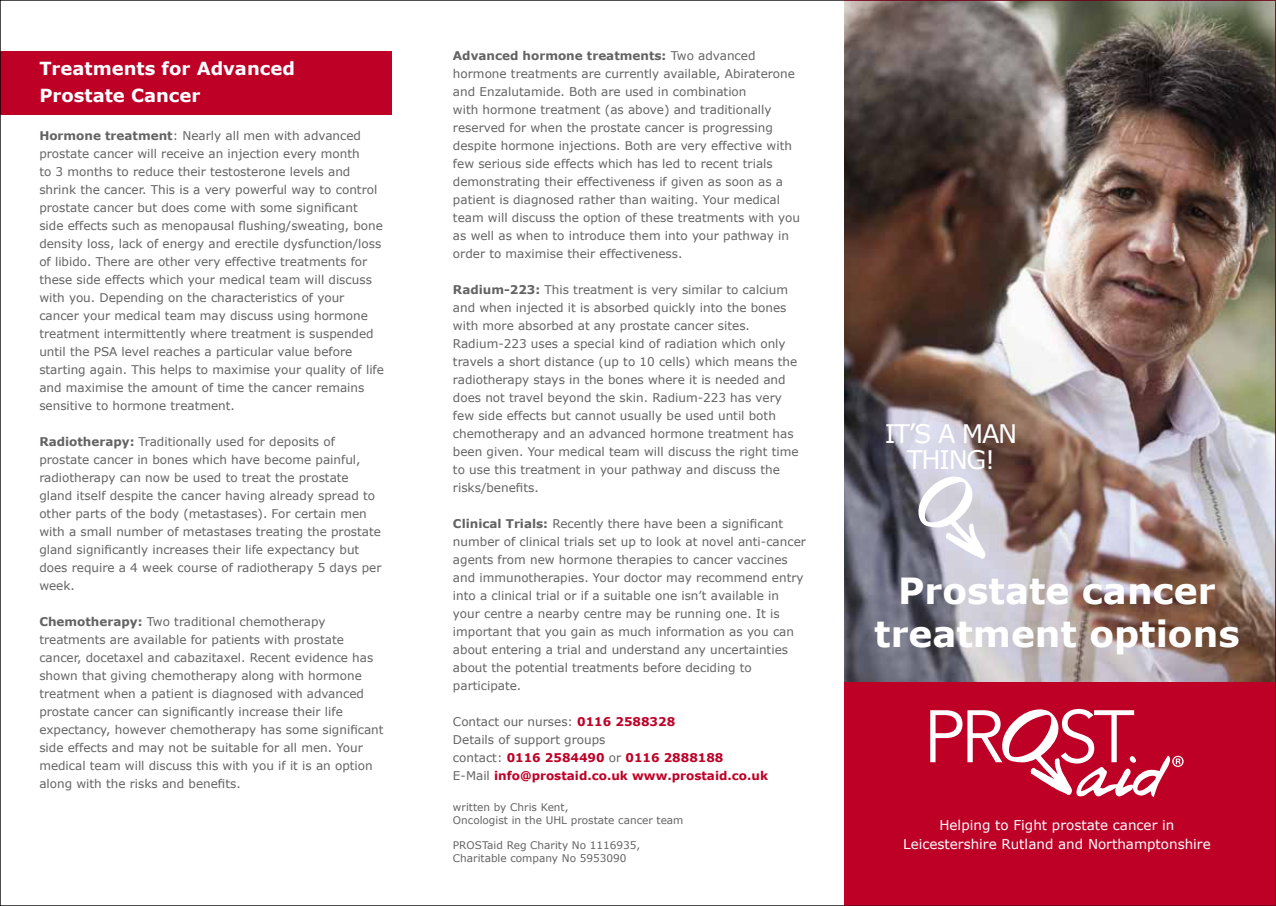
<style>
.page{position:relative;width:1276px;height:906px;background:#fff}
.page>*{position:absolute;margin:0;border:0;box-sizing:border-box;transform-origin:0 0}
.t1{font:700 36px/43.2px "Verdana";color:#fff;text-align:center}
.t2{font:25.5px/26.7px "Verdana";letter-spacing:-.05em;color:#fff;text-align:center}
.t3{font:700 18px/27px "Verdana";color:#fff}
.t4{font:13.5px/19.5px "Verdana";color:#fff;text-align:center}
.t5{font:12px/18px "Verdana";color:#636363}
.t6{font:700 12px/18px "Verdana";color:#be0027}
.t7{font:10.5px/12.6px "Verdana";color:#636363}
.s1{font-weight:700}
.s2{font-weight:400;color:#636363}
</style>
<div class="page">
<img style="left:844px;top:2px;width:430px;height:680px">
<svg style="left:918px;top:476px;width:67px;height:83px"></svg>
<div style="left:0;top:51px;width:391px;height:64px;background:#be0027"></div>
<div style="left:844px;top:682px;width:432px;height:224px;background:#be0027"></div>
<svg style="left:930px;top:709px;width:253px;height:88px"></svg>
<hr style="left:844px;top:0;width:432px;height:1px;background:#be0027">
<hr style="left:1275px;top:0;width:1px;height:906px;background:#be0027">
<h3 class="t3" style="left:39px;top:55px;width:257px">Treatments for Advanced<br>Prostate Cancer</h3>
<p class="t5" style="left:39px;top:126px;width:346px"><span class="s1">Hormone treatment</span>: Nearly all men with advanced prostate cancer will receive an injection every month<br>to 3 months to reduce their testosterone levels and shrink the cancer. This is a very powerful way to control prostate cancer but does come with some significant side effects such as menopausal flushing/sweating, bone density loss, lack of energy and erectile dysfunction/loss of libido. There are other very effective treatments for these side effects which your medical team will discuss with you. Depending on the characteristics of your cancer your medical team may discuss using hormone treatment intermittently where treatment is suspended until the PSA level reaches a particular value before starting again. This helps to maximise your quality of life and maximise the amount of time the cancer remains sensitive to hormone treatment.</p>
<p class="t5" style="left:39px;top:432px;width:344px"><span class="s1">Radiotherapy:</span> Traditionally used for deposits of prostate cancer in bones which have become painful, radiotherapy can now be used to treat the prostate gland itself despite the cancer having already spread to other parts of the body (metastases). For certain men with a small number of metastases treating the prostate gland significantly increases their life expectancy but does require a 4 week course of radiotherapy 5 days per week.</p>
<p class="t5" style="left:39px;top:612px;width:346px"><span class="s1">Chemotherapy:</span> Two traditional chemotherapy treatments are available for patients with prostate cancer, docetaxel and cabazitaxel. Recent evidence has shown that giving chemotherapy along with hormone treatment when a patient is diagnosed with advanced prostate cancer can significantly increase their life expectancy, however chemotherapy has some significant side effects and may not be suitable for all men. Your medical team will discuss this with you if it is an option along with the risks and benefits.</p>
<p class="t5" style="left:453px;top:47px;width:348px"><span class="s1">Advanced hormone treatments:</span> Two advanced hormone treatments are currently available, Abiraterone and Enzalutamide. Both are used in combination<br>with hormone treatment (as above) and traditionally reserved for when the prostate cancer is progressing despite hormone injections. Both are very effective with few serious side effects which has led to recent trials demonstrating their effectiveness if given as soon as a patient is diagnosed rather than waiting. Your medical team will discuss the option of these treatments with you as well as when to introduce them into your pathway in order to maximise their effectiveness.</p>
<p class="t5" style="left:453px;top:281px;width:347px"><span class="s1">Radium-223:</span> This treatment is very similar to calcium and when injected it is absorbed quickly into the bones with more absorbed at any prostate cancer sites.<br>Radium-223 uses a special kind of radiation which only travels a short distance (up to 10 cells) which means the radiotherapy stays in the bones where it is needed and does not travel beyond the skin. Radium-223 has very few side effects but cannot usually be used until both chemotherapy and an advanced hormone treatment has been given. Your medical team will discuss the right time to use this treatment in your pathway and discuss the risks/benefits.</p>
<p class="t5" style="left:453px;top:515px;width:354px"><span class="s1">Clinical Trials:</span> Recently there have been a significant number of clinical trials set up to look at novel anti-cancer agents from new hormone therapies to cancer vaccines and immunotherapies. Your doctor may recommend entry into a clinical trial or if a suitable one isn’t available in your centre a nearby centre may be running one. It is important that you gain as much information as you can about entering a trial and understand any uncertainties about the potential treatments before deciding to participate.</p>
<p class="t6" style="left:453px;top:713px;width:316px"><span class="s2">Contact our nurses:</span> 0116 2588328<br><span class="s2">Details of support groups<br>contact:</span> 0116 2584490 <span class="s2">or</span> 0116 2888188<br><span class="s2">E-Mail</span> info@prostaid.co.uk www.prostaid.co.uk</p>
<p class="t7" style="left:453px;top:801px;width:232px">written by Chris Kent,<br>Oncologist in the UHL prostate cancer team</p>
<p class="t7" style="left:453px;top:838px;width:189px">PROSTaid Reg Charity No 1116935,<br>Charitable company No 5953090</p>
<h2 class="t2" style="left:884px;top:420px;width:134px">IT’S A MAN<br>THING!</h2>
<h1 class="t1" style="left:874px;top:568px;width:367px">Prostate cancer treatment options</h1>
<p class="t4" style="left:903px;top:815px;width:309px">Helping to Fight prostate cancer in<br>Leicestershire Rutland and Northamptonshire</p>
</div>
